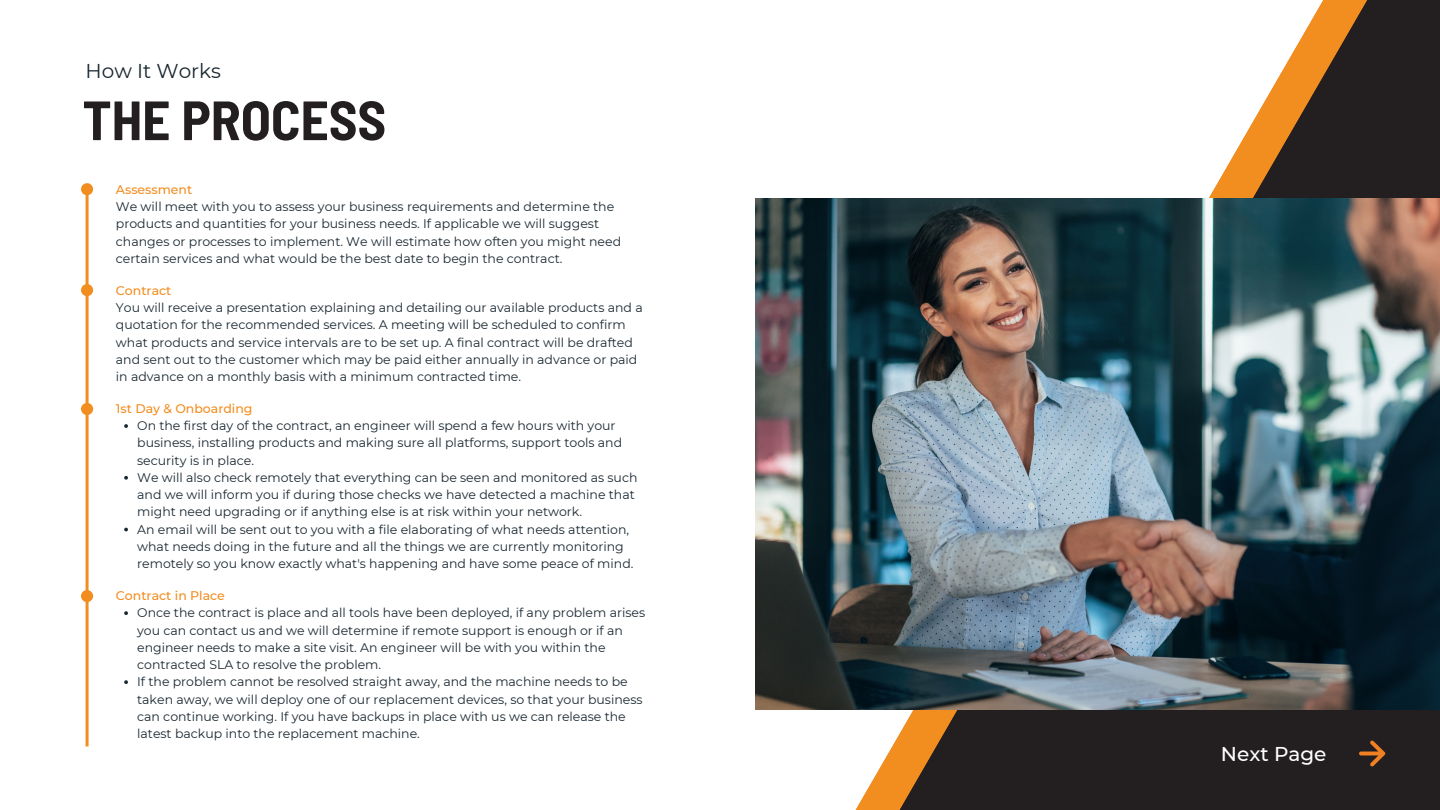
<style>
.page{position:relative;width:1440px;height:810px;background:#fff}
.page>*{position:absolute;margin:0;border:0;box-sizing:border-box;transform-origin:0 0}
.t1{font:700 semi-condensed 55.2px "Barlow";color:#231f20}
.t2{font:20px "Montserrat";color:#192730}
.t3{font:500 20px "Montserrat";color:#fff}
.t4{font:12.5px/17.2px "Montserrat";color:#192730}
.t5{font:500 12.5px "Montserrat";color:#f28d20}
</style>
<div class="page">
<svg style="left:866px;top:0;width:574px;height:810px"></svg>
<img style="left:756px;top:198px;width:684px;height:512px">
<hr style="left:86px;top:194px;width:3px;height:552px;background:#f28d20">
<svg style="left:81px;top:183px;width:13px;height:14px"></svg>
<div style="left:81px;top:284px;width:12px;height:12px;background:#f28d20;border-radius:50%"></div>
<div style="left:81px;top:403px;width:12px;height:12px;background:#f28d20;border-radius:50%"></div>
<div style="left:81px;top:590px;width:12px;height:12px;background:#f28d20;border-radius:50%"></div>
<svg style="left:124px;top:424px;width:4px;height:4px"></svg>
<svg style="left:124px;top:476px;width:4px;height:4px"></svg>
<svg style="left:124px;top:528px;width:4px;height:3px"></svg>
<svg style="left:124px;top:611px;width:4px;height:4px"></svg>
<svg style="left:124px;top:680px;width:4px;height:4px"></svg>
<svg style="left:1359px;top:740px;width:26px;height:27px"></svg>
<h2 class="t2" style="left:86px;top:58px;width:137px">How It Works</h2>
<h1 class="t1" style="left:83px;top:85px;width:305px">THE PROCESS</h1>
<p class="t5" style="left:116px;top:182px;width:78px">Assessment</p>
<p class="t4" style="left:116px;top:198px;width:507px">We will meet with you to assess your business requirements and determine the products and quantities for your business needs. If applicable we will suggest changes or processes to implement. We will estimate how often you might need certain services and what would be the best date to begin the contract.</p>
<p class="t5" style="left:116px;top:283px;width:57px">Contract</p>
<p class="t4" style="left:116px;top:299px;width:528px">You will receive a presentation explaining and detailing our available products and a quotation for the recommended services. A meeting will be scheduled to confirm what products and service intervals are to be set up. A final contract will be drafted and sent out to the customer which may be paid either annually in advance or paid in advance on a monthly basis with a minimum contracted time.</p>
<p class="t4" style="left:137px;top:417px;width:502px">On the first day of the contract, an engineer will spend a few hours with your business, installing products and making sure all platforms, support tools and security is in place.<br>We will also check remotely that everything can be seen and monitored as such and we will inform you if during those checks we have detected a machine that might need upgrading or if anything else is at risk within your network.<br>An email will be sent out to you with a file elaborating of what needs attention, what needs doing in the future and all the things we are currently monitoring remotely so you know exactly what's happening and have some peace of mind.</p>
<p class="t5" style="left:116px;top:401px;width:138px">1st Day &amp; Onboarding</p>
<p class="t5" style="left:116px;top:588px;width:111px">Contract in Place</p>
<p class="t4" style="left:137px;top:604px;width:510px">Once the contract is place and all tools have been deployed, if any problem arises you can contact us and we will determine if remote support is enough or if an engineer needs to make a site visit. An engineer will be with you within the contracted SLA to resolve the problem.<br>If the problem cannot be resolved straight away, and the machine needs to be taken away, we will deploy one of our replacement devices, so that your business can continue working. If you have backups in place with us we can release the latest backup into the replacement machine.</p>
<h2 class="t3" style="left:1221px;top:741px;width:107px">Next Page</h2>
</div>
